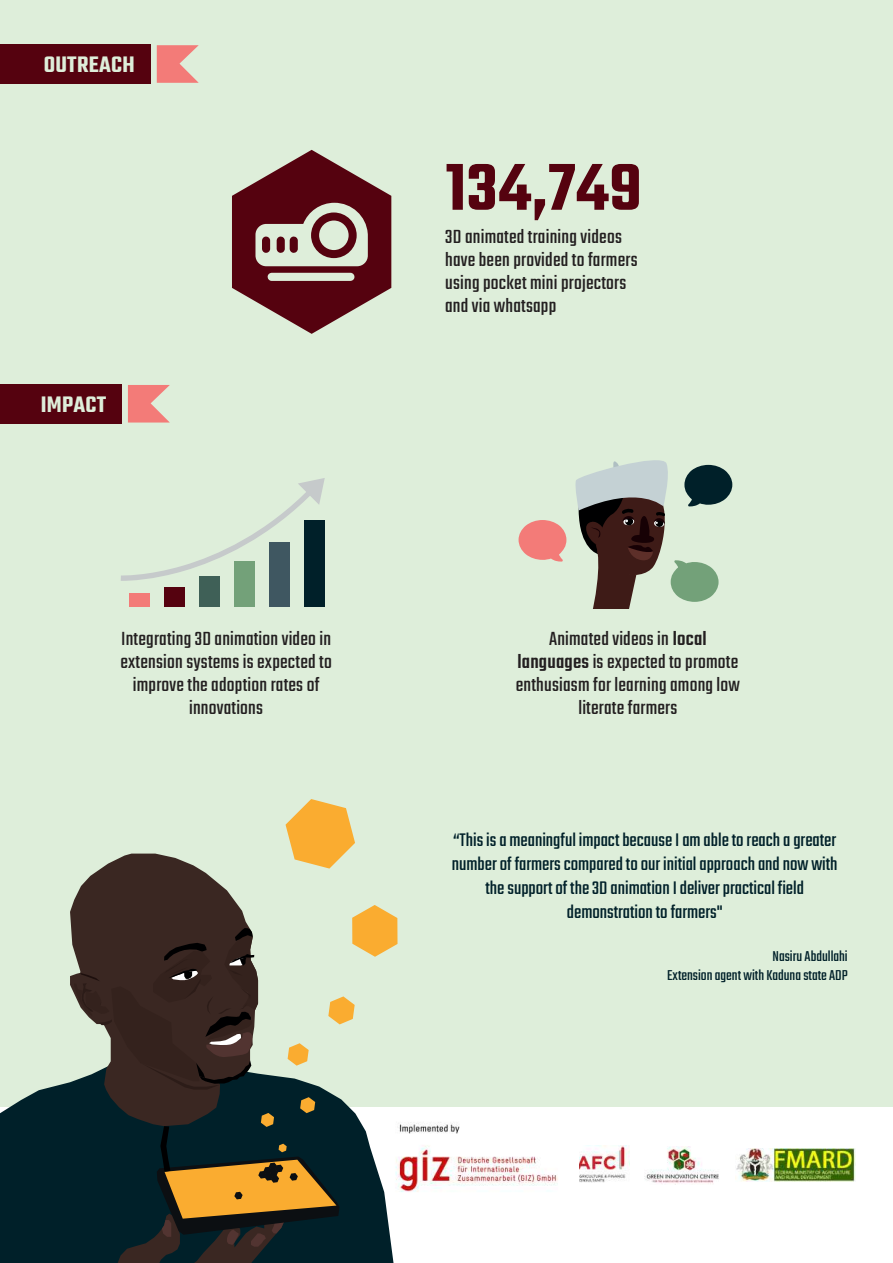
<style>
.page{position:relative;width:893px;height:1263px;background:#deeeda}
.page>*{position:absolute;margin:0;border:0;box-sizing:border-box;transform-origin:0 0}
.t1{font:600 72px "Teko";letter-spacing:.01em;color:#55020f}
.t2{font:600 24.45px "Teko";letter-spacing:.01em;color:#deeeda}
.t3{font:21px/23px "Teko";letter-spacing:.01em;color:#231f20;text-align:center}
.t4{font:20.1px/24.2px "Teko";color:#002029;text-align:center}
.t5{font:15.75px/18.9px "Teko";color:#002029;text-align:right}
.s1{font-weight:500}
</style>
<div class="page">
<div style="left:0;top:44px;width:150px;height:40px;background:#55020f"></div>
<svg style="left:157px;top:45px;width:42px;height:38px"></svg>
<div style="left:0;top:384px;width:121px;height:39px;background:#55020f"></div>
<svg style="left:128px;top:385px;width:42px;height:37px"></svg>
<svg style="left:232px;top:150px;width:159px;height:184px"></svg>
<div style="left:304px;top:521px;width:21px;height:86px;background:#002029"></div>
<div style="left:234px;top:561px;width:21px;height:46px;background:#73a179"></div>
<div style="left:199px;top:576px;width:21px;height:31px;background:#3f6057"></div>
<div style="left:164px;top:587px;width:21px;height:20px;background:#55020f"></div>
<div style="left:129px;top:594px;width:21px;height:13px;background:#f37b78"></div>
<div style="left:269px;top:543px;width:21px;height:64px;background:#3f5761"></div>
<svg style="left:121px;top:478px;width:204px;height:103px"></svg>
<svg style="left:519px;top:520px;width:47px;height:42px"></svg>
<svg style="left:575px;top:460px;width:157px;height:149px"></svg>
<div style="left:0;top:1108px;width:893px;height:155px;background:#fff"></div>
<img style="left:579px;top:1146px;width:50px;height:36px">
<img style="left:644px;top:1146px;width:75px;height:39px">
<img style="left:399px;top:1122px;width:159px;height:70px">
<img style="left:735px;top:1149px;width:120px;height:32px">
<svg style="left:0;top:1065px;width:399px;height:198px;fill:#002029"></svg>
<svg style="left:70px;top:853px;width:188px;height:273px;fill:#3a2722"></svg>
<svg style="left:288px;top:1043px;width:21px;height:22px"></svg>
<svg style="left:328px;top:996px;width:27px;height:28px"></svg>
<svg style="left:352px;top:905px;width:45px;height:52px"></svg>
<svg style="left:286px;top:799px;width:69px;height:69px"></svg>
<svg style="left:74px;top:928px;width:184px;height:161px"></svg>
<svg style="left:105px;top:1097px;width:235px;height:166px"></svg>
<p class="t2" style="left:44px;top:50px;width:92px">OUTREACH</p>
<p class="t2" style="left:41px;top:389px;width:67px">IMPACT</p>
<h1 class="t1" style="left:445px;top:143px;width:198px">134,749</h1>
<p class="t3" style="left:445px;top:227px;width:194px;text-align:left">3D animated training videos have been provided to farmers using pocket mini projectors and via whatsapp</p>
<p class="t3" style="left:120px;top:629px;width:213px">Integrating 3D animation video in extension systems is expected to improve the adoption rates of innovations</p>
<p class="t3" style="left:516px;top:629px;width:226px">Animated videos in <span class="s1">local languages</span> is expected to promote enthusiasm for learning among low literate farmers</p>
<p class="t4" style="left:452px;top:829px;width:387px">“This is a meaningful impact because I am able to reach a greater number of farmers compared to our initial approach and now with the support of the 3D animation I deliver practical field demonstration to farmers"</p>
<p class="t5" style="left:667px;top:948px;width:182px">Nasiru Abdullahi<br>Extension agent with Kaduna state ADP</p>
</div>
